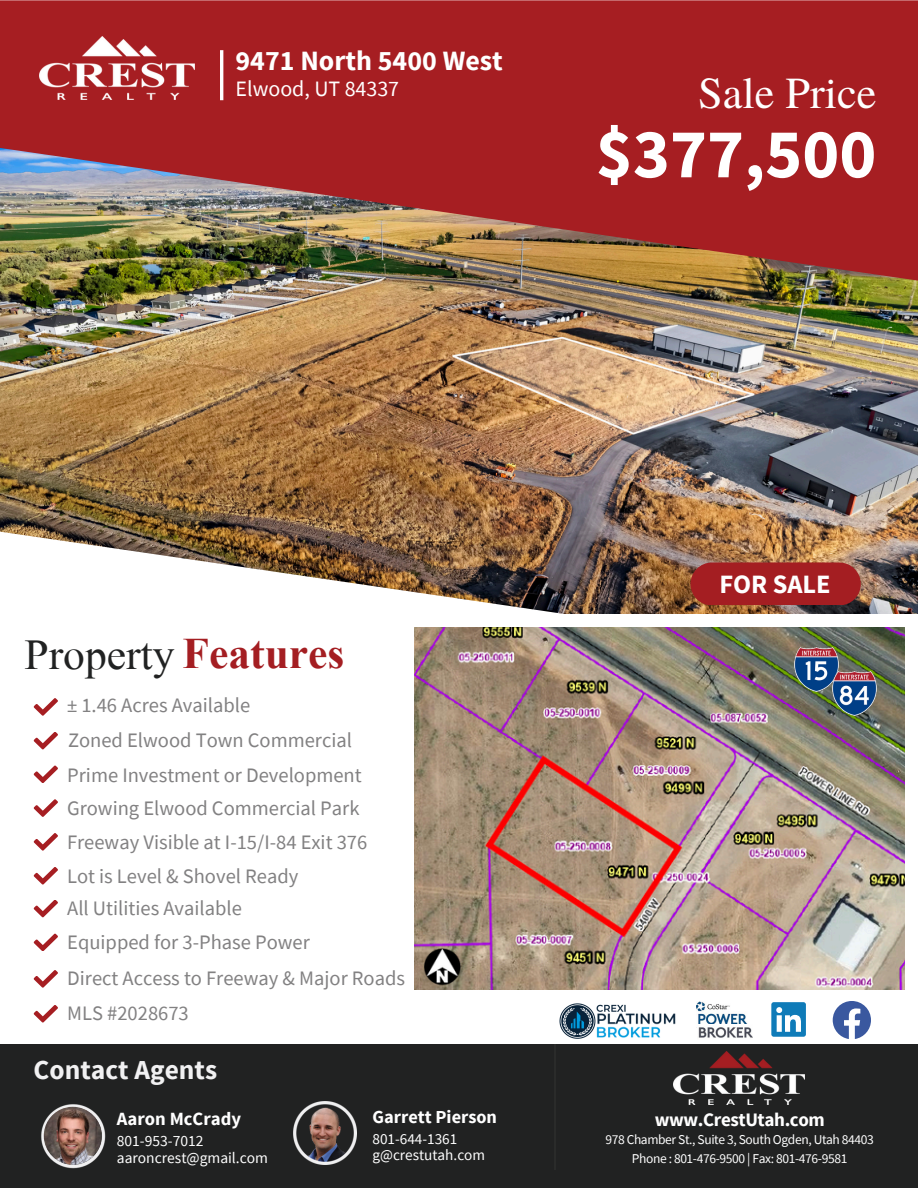
<style>
.page{position:relative;width:918px;height:1188px;background:#fff}
.page>*{position:absolute;margin:0;border:0;box-sizing:border-box;transform-origin:0 0}
.t1{font:700 70.2px "Source Sans Pro";color:#fff}
.t2{font:44.25px "Te X Gyre Termes";color:#fff}
.t3{font:43.5px "Times New Roman";color:#212222}
.t4{font:700 27.9px "Source Sans Pro";color:#fff}
.t5{font:700 27.45px "Source Sans Pro";color:#f1f1f2}
.t6{font:700 26.4px "Source Sans Pro";color:#fff}
.t7{font:21.9px "Source Sans Pro";color:#fff}
.t8{font:20.55px "Source Sans Pro";color:#828182}
.t9{font:700 19.05px "Source Sans Pro";letter-spacing:-.02em;color:#fff}
.t10{font:700 18.6px "Source Sans Pro";color:#fff}
.t11{font:700 18.3px "Source Sans Pro";color:#fff}
.t12{font:15.45px "Source Sans Pro";color:#fff}
.t13{font:15.15px "Source Sans Pro";color:#fff}
.t14{font:13.5px "Source Sans Pro";letter-spacing:-.03em;color:#fff}
.s1{font-weight:700;color:#a41e22}
</style>
<div class="page">
<img style="left:0;top:281px;width:918px;height:347px">
<div style="left:0;top:1045px;width:918px;height:143px;background:#212222"></div>
<hr style="left:555px;top:1045px;width:1px;height:125px;background:#2a2b2a">
<img style="left:0;top:0;width:918px;height:281px">
<img style="left:39px;top:37px;width:156px;height:63px">
<hr style="left:220px;top:50px;width:3px;height:50px;background:#fff">
<div style="left:508px;top:615px;width:410px;height:66px;background:#fff"></div>
<svg style="left:34px;top:698px;width:24px;height:18px"></svg>
<svg style="left:34px;top:732px;width:24px;height:17px"></svg>
<svg style="left:34px;top:766px;width:24px;height:17px"></svg>
<svg style="left:34px;top:799px;width:24px;height:18px"></svg>
<svg style="left:34px;top:833px;width:24px;height:18px"></svg>
<svg style="left:34px;top:970px;width:24px;height:18px"></svg>
<svg style="left:34px;top:1005px;width:24px;height:18px"></svg>
<img style="left:674px;top:1052px;width:130px;height:53px">
<svg style="left:34px;top:900px;width:24px;height:17px"></svg>
<div style="left:691px;top:562px;width:170px;height:43px;background:#a41e22;border-radius:21px"></div>
<svg style="left:34px;top:867px;width:24px;height:18px"></svg>
<svg style="left:34px;top:934px;width:24px;height:17px"></svg>
<img style="left:697px;top:1001px;width:51px;height:23px">
<img style="left:698px;top:1027px;width:55px;height:11px">
<svg style="left:771px;top:1002px;width:35px;height:35px"></svg>
<svg style="left:833px;top:1001px;width:38px;height:38px"></svg>
<img style="left:559px;top:1003px;width:36px;height:36px">
<img style="left:596px;top:1026px;width:65px;height:12px">
<img style="left:595px;top:1013px;width:81px;height:12px">
<img style="left:596px;top:1004px;width:30px;height:8px">
<img style="left:41px;top:1104px;width:65px;height:65px">
<img style="left:44px;top:1107px;width:58px;height:58px">
<img style="left:294px;top:1102px;width:63px;height:63px">
<img style="left:414px;top:628px;width:491px;height:361px">
<img style="left:425px;top:949px;width:36px;height:38px">
<img style="left:794px;top:648px;width:44px;height:44px">
<img style="left:833px;top:671px;width:44px;height:44px">
<p class="t4" style="left:236px;top:42px;width:269px">9471 North 5400 West</p>
<p class="t7" style="left:236px;top:75px;width:165px">Elwood, UT 84337</p>
<p class="t2" style="left:698px;top:62px;width:180px">Sale Price</p>
<p class="t1" style="left:596px;top:108px;width:282px">$377,500</p>
<h6 class="t3" style="left:25px;top:630px;width:321px">Property <span class="s1">Features</span></h6>
<p class="t8" style="left:67px;top:692px;width:185px">± 1.46 Acres Available</p>
<p class="t8" style="left:68px;top:727px;width:286px">Zoned Elwood Town Commercial</p>
<p class="t8" style="left:67px;top:762px;width:296px">Prime Investment or Development</p>
<p class="t8" style="left:67px;top:795px;width:294px">Growing Elwood Commercial Park</p>
<p class="t8" style="left:67px;top:829px;width:302px">Freeway Visible at I-15/I-84 Exit 376</p>
<p class="t8" style="left:67px;top:863px;width:233px">Lot is Level &amp; Shovel Ready</p>
<h5 class="t8" style="left:67px;top:895px;width:176px">All Utilities Available</h5>
<p class="t8" style="left:67px;top:928px;width:244px">Equipped for 3-Phase Power</p>
<p class="t8" style="left:67px;top:965px;width:339px">Direct Access to Freeway &amp; Major Roads</p>
<p class="t8" style="left:67px;top:1000px;width:123px">MLS #2028673</p>
<p class="t5" style="left:34px;top:1052px;width:185px">Contact Agents</p>
<p class="t10" style="left:117px;top:1107px;width:126px">Aaron McCrady</p>
<p class="t12" style="left:117px;top:1131px;width:88px">801-953-7012</p>
<p class="t12" style="left:117px;top:1147px;width:153px">aaroncrest@gmail.com</p>
<p class="t11" style="left:372px;top:1105px;width:126px">Garrett Pierson</p>
<p class="t13" style="left:372px;top:1129px;width:86px">801-644-1361</p>
<p class="t13" style="left:372px;top:1145px;width:114px">g@crestutah.com</p>
<p class="t6" style="left:719px;top:567px;width:113px">FOR SALE</p>
<h3 class="t9" style="left:655px;top:1108px;width:172px">www.CrestUtah.com</h3>
<p class="t14" style="left:605px;top:1131px;width:270px">978 Chamber St., Suite 3, South Ogden, Utah 84403</p>
<h1 class="t14" style="left:632px;top:1150px;width:217px">Phone : 801-476-9500 | Fax: 801-476-9581</h1>
</div>
